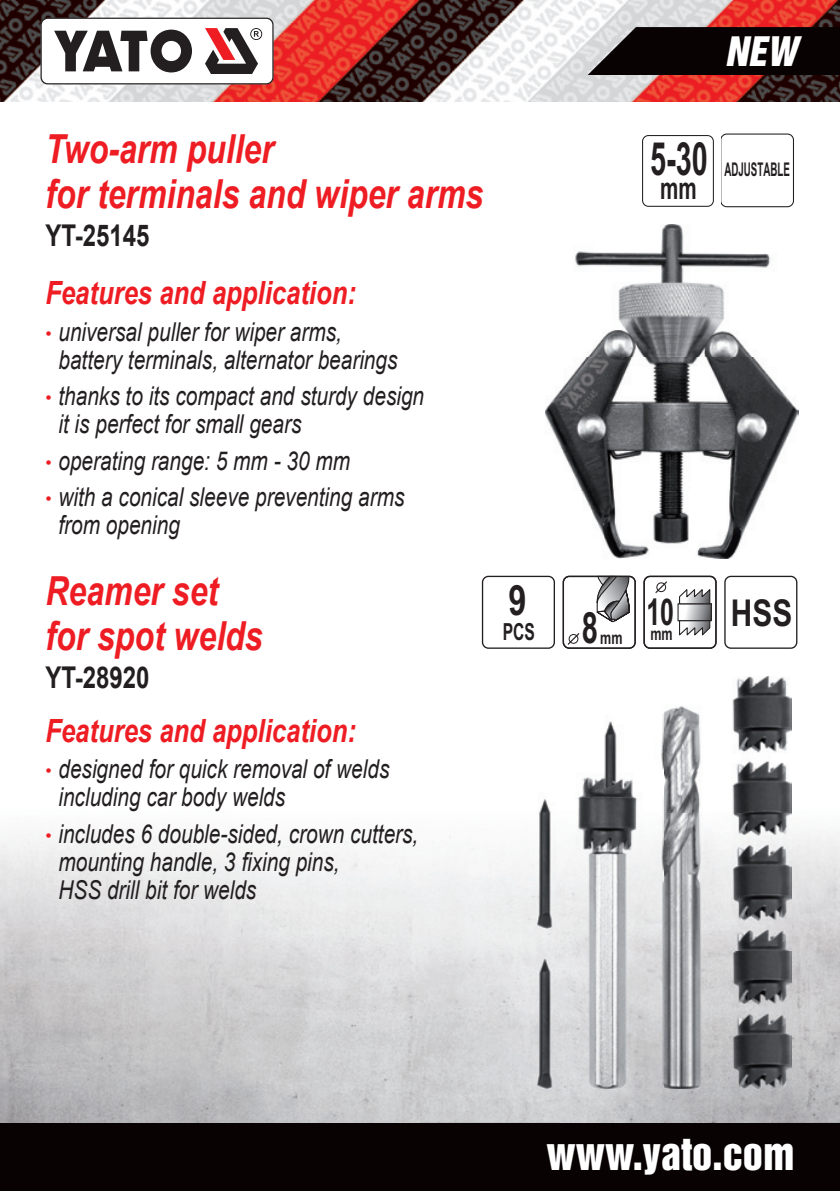
<style>
.page{position:relative;width:840px;height:1191px;background:#fff}
.page>*{position:absolute;margin:0;border:0;box-sizing:border-box;transform-origin:0 0}
.t1{font:700 46px "Arial";color:#231f20;scale:.63 1}
.t2{font:700 43.2px "Arial";color:#231f20;scale:.67 1}
.t3{font:700 42px "Arial";color:#231f20;scale:.78 1}
.t4{font:40.4px "Switzerland Inserat";color:#fff}
.t5{font:italic 700 40px/45.6px "Arial";color:#ee1d23;scale:.8 1}
.t6{font:italic 37.2px "Switzerland Inserat";color:#fff}
.t7{font:700 37px "Arial";color:#231f20;scale:.81 1}
.t8{font:italic 700 32px "Arial";color:#ee1d23;scale:.8 1}
.t9{font:700 31px "Arial";color:#231f20;scale:.66 1}
.t10{font:700 30px "Arial";color:#231f20;scale:.8 1}
.t11{font:italic 26px/28px "Arial";color:#231f20;scale:.8 1}
.t12{font:700 23.6px "Arial";color:#231f20;scale:.67 1}
.t13{font:700 18.8px "Arial Narrow";color:#231f20;scale:.63 1}
.t14{font:700 17.8px "Arial";color:#231f20;scale:.7 1}
.s1{font-style:normal;font-size:18px;color:#ee1d23}
</style>
<div class="page">
<div style="left:0;top:1123px;width:839px;height:68px;background:#080302"></div>
<img style="left:0;top:0;width:839px;height:102px">
<svg style="left:40px;top:18px;width:233px;height:66px"></svg>
<svg style="left:587px;top:27px;width:252px;height:48px;background:#1e1918"></svg>
<img style="left:564px;top:575px;width:135px;height:74px">
<img style="left:699px;top:575px;width:99px;height:136px">
<img style="left:790px;top:711px;width:49px;height:274px">
<img style="left:769px;top:985px;width:70px;height:138px">
<img style="left:559px;top:1088px;width:210px;height:35px">
<img style="left:545px;top:225px;width:252px;height:333px">
<div style="left:641px;top:135px;width:72px;height:72px;border:1px solid #231f20;border-radius:6px"></div>
<svg style="left:721px;top:133px;width:72px;height:74px"></svg>
<img style="left:537px;top:677px;width:253px;height:411px">
<div style="left:481px;top:576px;width:73px;height:73px;border:1px solid #231f20;border-radius:6px"></div>
<div style="left:724px;top:576px;width:72px;height:72px;background:#fff;border-radius:6px"></div>
<div style="left:723px;top:576px;width:74px;height:73px;border:1px solid #231f20;border-radius:6px"></div>
<div style="left:563px;top:576px;width:71px;height:72px;background:#fff;border-radius:6px"></div>
<svg style="left:590px;top:575px;width:40px;height:48px"></svg>
<svg style="left:567px;top:633px;width:12px;height:12px"></svg>
<div style="left:562px;top:576px;width:73px;height:73px;border:1px solid #231f20;border-radius:6px"></div>
<div style="left:643px;top:576px;width:72px;height:72px;background:#fff;border-radius:6px"></div>
<div style="left:643px;top:576px;width:73px;height:73px;border:1px solid #231f20;border-radius:6px"></div>
<svg style="left:655px;top:581px;width:11px;height:12px"></svg>
<svg style="left:686px;top:605px;width:23px;height:14px"></svg>
<div style="left:677px;top:603px;width:34px;height:18px;border:1px solid #231f20"></div>
<svg style="left:677px;top:589px;width:33px;height:16px"></svg>
<svg style="left:678px;top:619px;width:33px;height:17px"></svg>
<h3 class="t5" style="left:45px;top:127px;width:548px">Two-arm puller<br>for terminals and wiper arms</h3>
<p class="t10" style="left:45px;top:215px;width:132px">YT-25145</p>
<p class="t8" style="left:45px;top:271px;width:389px">Features and application:</p>
<p class="t11" style="left:58px;top:318px;width:425px;text-indent:-13px"><span class="s1">•</span> universal puller for wiper arms, battery terminals, alternator bearings</p>
<p class="t11" style="left:58px;top:382px;width:458px;text-indent:-13px"><span class="s1">•</span> thanks to its compact and sturdy design it is perfect for small gears</p>
<p class="t11" style="left:45px;top:447px;width:382px"><span class="s1">•</span> operating range: 5 mm - 30 mm</p>
<p class="t11" style="left:58px;top:483px;width:434px;text-indent:-13px"><span class="s1">•</span> with a conical sleeve preventing arms from opening</p>
<h3 class="t5" style="left:45px;top:569px;width:273px">Reamer set for spot welds</h3>
<p class="t10" style="left:45px;top:657px;width:132px">YT-28920</p>
<p class="t8" style="left:45px;top:709px;width:389px">Features and application:</p>
<p class="t11" style="left:58px;top:755px;width:415px;text-indent:-13px"><span class="s1">•</span> designed for quick removal of welds including car body welds</p>
<p class="t11" style="left:58px;top:820px;width:451px;text-indent:-13px"><span class="s1">•</span> includes 6 double-sided, crown cutters, mounting handle, 3 fixing pins,<br>HSS drill bit for welds</p>
<h3 class="t3" style="left:508px;top:575px;width:25px">9</h3>
<p class="t12" style="left:502px;top:618px;width:50px">PCS</p>
<h3 class="t6" style="left:725px;top:28px;width:82px">NEW</h3>
<h1 class="t1" style="left:649px;top:132px;width:93px">5-30</h1>
<p class="t9" style="left:659px;top:170px;width:57px">mm</p>
<p class="t13" style="left:724px;top:155px;width:105px">ADJUSTABLE</p>
<h2 class="t2" style="left:581px;top:603px;width:26px">8</h2>
<p class="t14" style="left:600px;top:627px;width:33px">mm</p>
<p class="t14" style="left:646px;top:623px;width:41px">mm<sup>10</sup></p>
<h3 class="t7" style="left:730px;top:591px;width:77px">HSS</h3>
<h3 class="t4" style="left:546px;top:1129px;width:249px">WWW.YATO.COM</h3>
</div>
